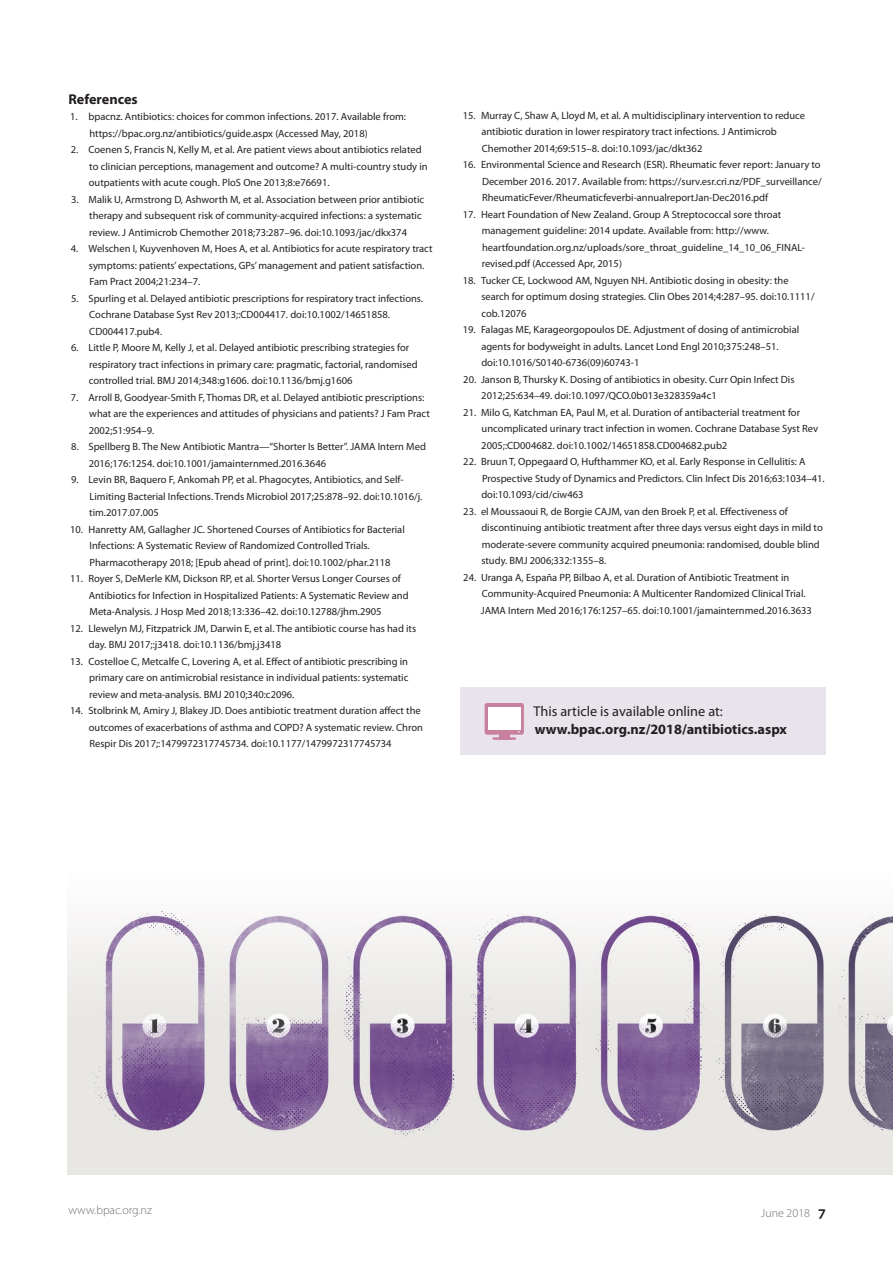
<style>
.page{position:relative;width:893px;height:1263px;background:#fff}
.page>*{position:absolute;margin:0;border:0;box-sizing:border-box;transform-origin:0 0}
.Body{font:700 14.25px "Myriad Pro";color:#231f20}
.Body_Line_Space{font:14.25px "Myriad Pro";color:#231f20}
.C_head{font:700 14.25px "Myriad Pro";color:#231f20}
.t1{font:300 12px "Myriad Pro";color:#6c6d70}
.Indented_Ref{font:10.5px/16.5px "Myriad Pro";color:#231f20}
.s1{font-weight:600;font-size:15.75px;color:#231f20}
</style>
<div class="page">
<div style="left:460px;top:687px;width:365px;height:67px;background:#e9e3ec"></div>
<div style="left:485px;top:703px;width:39px;height:32px;background:#c8809f;border-radius:2px"></div>
<div style="left:488px;top:707px;width:32px;height:23px;background:#fff"></div>
<svg style="left:492px;top:731px;width:28px;height:9px"></svg>
<img style="left:68px;top:910px;width:825px;height:264px">
<p class="C_head" style="left:68px;top:89px;width:71px">References</p>
<p class="Indented_Ref" style="left:90px;top:108px;width:318px;text-indent:-19px">1. bpacnz. Antibiotics: choices for common infections. 2017. Available from: https://bpac.org.nz/antibiotics/guide.aspx (Accessed May, 2018)</p>
<p class="Indented_Ref" style="left:89px;top:141px;width:340px;text-indent:-18px">2. Coenen S, Francis N, Kelly M, et al. Are patient views about antibiotics related to clinician perceptions, management and outcome? A multi-country study in outpatients with acute cough. PloS One 2013;8:e76691.</p>
<p class="Indented_Ref" style="left:89px;top:191px;width:336px;text-indent:-18px">3. Malik U, Armstrong D, Ashworth M, et al. Association between prior antibiotic therapy and subsequent risk of community-acquired infections: a systematic review. J Antimicrob Chemother 2018;73:287–96. doi:10.1093/jac/dkx374</p>
<p class="Indented_Ref" style="left:89px;top:240px;width:345px;text-indent:-18px">4. Welschen I, Kuyvenhoven M, Hoes A, et al. Antibiotics for acute respiratory tract symptoms: patients’ expectations, GPs’ management and patient satisfaction.<br>Fam Pract 2004;21:234–7.</p>
<p class="Indented_Ref" style="left:89px;top:290px;width:335px;text-indent:-18px">5. Spurling et al. Delayed antibiotic prescriptions for respiratory tract infections.<br>Cochrane Database Syst Rev 2013;:CD004417. doi:10.1002/14651858.<br>CD004417.pub4.</p>
<p class="Indented_Ref" style="left:89px;top:339px;width:330px;text-indent:-18px">6. Little P, Moore M, Kelly J, et al. Delayed antibiotic prescribing strategies for respiratory tract infections in primary care: pragmatic, factorial, randomised controlled trial. BMJ 2014;348:g1606. doi:10.1136/bmj.g1606</p>
<p class="Indented_Ref" style="left:89px;top:389px;width:343px;text-indent:-18px">7. Arroll B, Goodyear-Smith F, Thomas DR, et al. Delayed antibiotic prescriptions: what are the experiences and attitudes of physicians and patients? J Fam Pract<br>2002;51:954–9.</p>
<p class="Indented_Ref" style="left:89px;top:438px;width:339px;text-indent:-17px">8. Spellberg B. The New Antibiotic Mantra—“Shorter Is Better”. JAMA Intern Med<br>2016;176:1254. doi:10.1001/jamainternmed.2016.3646</p>
<p class="Indented_Ref" style="left:89px;top:471px;width:335px;text-indent:-18px">9. Levin BR, Baquero F, Ankomah PP, et al. Phagocytes, Antibiotics, and Self-<br>Limiting Bacterial Infections. Trends Microbiol 2017;25:878–92. doi:10.1016/j. tim.2017.07.005</p>
<p class="Indented_Ref" style="left:89px;top:521px;width:317px;text-indent:-19px">10. Hanretty AM, Gallagher JC. Shortened Courses of Antibiotics for Bacterial<br>Infections: A Systematic Review of Randomized Controlled Trials.<br>Pharmacotherapy 2018; [Epub ahead of print]. doi:10.1002/phar.2118</p>
<p class="Indented_Ref" style="left:89px;top:570px;width:321px;text-indent:-19px">11. Royer S, DeMerle KM, Dickson RP, et al. Shorter Versus Longer Courses of<br>Antibiotics for Infection in Hospitalized Patients: A Systematic Review and<br>Meta-Analysis. J Hosp Med 2018;13:336–42. doi:10.12788/jhm.2905</p>
<p class="Indented_Ref" style="left:89px;top:620px;width:329px;text-indent:-19px">12. Llewelyn MJ, Fitzpatrick JM, Darwin E, et al. The antibiotic course has had its day. BMJ 2017;:j3418. doi:10.1136/bmj.j3418</p>
<p class="Indented_Ref" style="left:89px;top:653px;width:321px;text-align:justify;text-indent:-19px">13. Costelloe C, Metcalfe C, Lovering A, et al. Effect of antibiotic prescribing in primary care on antimicrobial resistance in individual patients: systematic review and meta-analysis. BMJ 2010;340:c2096.</p>
<p class="Indented_Ref" style="left:89px;top:702px;width:336px;text-indent:-19px">14. Stolbrink M, Amiry J, Blakey JD. Does antibiotic treatment duration affect the outcomes of exacerbations of asthma and COPD? A systematic review. Chron<br>Respir Dis 2017;:1479972317745734. doi:10.1177/1479972317745734</p>
<p class="Indented_Ref" style="left:481px;top:107px;width:325px;text-indent:-19px">15. Murray C, Shaw A, Lloyd M, et al. A multidisciplinary intervention to reduce antibiotic duration in lower respiratory tract infections. J Antimicrob<br>Chemother 2014;69:515–8. doi:10.1093/jac/dkt362</p>
<p class="Indented_Ref" style="left:482px;top:156px;width:341px;text-align:justify;text-indent:-19px">16. Environmental Science and Research (ESR). Rheumatic fever report: January to December 2016. 2017. Available from: https://surv.esr.cri.nz/PDF_surveillance/ RheumaticFever/Rheumaticfeverbi-annualreportJan-Dec2016.pdf</p>
<p class="Indented_Ref" style="left:482px;top:206px;width:325px;text-indent:-19px">17. Heart Foundation of New Zealand. Group A Streptococcal sore throat management guideline: 2014 update. Available from: http://www. heartfoundation.org.nz/uploads/sore_throat_guideline_14_10_06_FINAL&shy;revised.pdf (Accessed Apr, 2015)</p>
<p class="Indented_Ref" style="left:481px;top:272px;width:335px;text-indent:-19px">18. Tucker CE, Lockwood AM, Nguyen NH. Antibiotic dosing in obesity: the search for optimum dosing strategies. Clin Obes 2014;4:287–95. doi:10.1111/ cob.12076</p>
<p class="Indented_Ref" style="left:481px;top:321px;width:319px;text-indent:-19px">19. Falagas ME, Karageorgopoulos DE. Adjustment of dosing of antimicrobial agents for bodyweight in adults. Lancet Lond Engl 2010;375:248–51. doi:10.1016/S0140-6736(09)60743-1</p>
<p class="Indented_Ref" style="left:481px;top:371px;width:315px;text-indent:-18px">20. Janson B, Thursky K. Dosing of antibiotics in obesity. Curr Opin Infect Dis<br>2012;25:634–49. doi:10.1097/QCO.0b013e328359a4c1</p>
<p class="Indented_Ref" style="left:481px;top:404px;width:338px;text-indent:-18px">21. Milo G, Katchman EA, Paul M, et al. Duration of antibacterial treatment for uncomplicated urinary tract infection in women. Cochrane Database Syst Rev<br>2005;:CD004682. doi:10.1002/14651858.CD004682.pub2</p>
<p class="Indented_Ref" style="left:481px;top:453px;width:345px;text-indent:-18px">22. Bruun T, Oppegaard O, Hufthammer KO, et al. Early Response in Cellulitis: A<br>Prospective Study of Dynamics and Predictors. Clin Infect Dis 2016;63:1034–41. doi:10.1093/cid/ciw463</p>
<p class="Indented_Ref" style="left:481px;top:503px;width:343px;text-indent:-18px">23. el Moussaoui R, de Borgie CAJM, van den Broek P, et al. Effectiveness of discontinuing antibiotic treatment after three days versus eight days in mild to moderate-severe community acquired pneumonia: randomised, double blind study. BMJ 2006;332:1355–8.</p>
<p class="Indented_Ref" style="left:481px;top:569px;width:333px;text-indent:-18px">24. Uranga A, España PP, Bilbao A, et al. Duration of Antibiotic Treatment in<br>Community-Acquired Pneumonia: A Multicenter Randomized Clinical Trial.<br>JAMA Intern Med 2016;176:1257–65. doi:10.1001/jamainternmed.2016.3633</p>
<p class="Body_Line_Space" style="left:533px;top:702px;width:191px">This article is available online at:</p>
<p class="Body" style="left:535px;top:719px;width:254px">www.bpac.org.nz/2018/antibiotics.aspx</p>
<p class="t1" style="left:69px;top:1202px;width:85px">www.bpac.org.nz</p>
<p class="t1" style="left:761px;top:1206px;width:66px">June 2018 <span class="s1">7</span></p>
</div>
